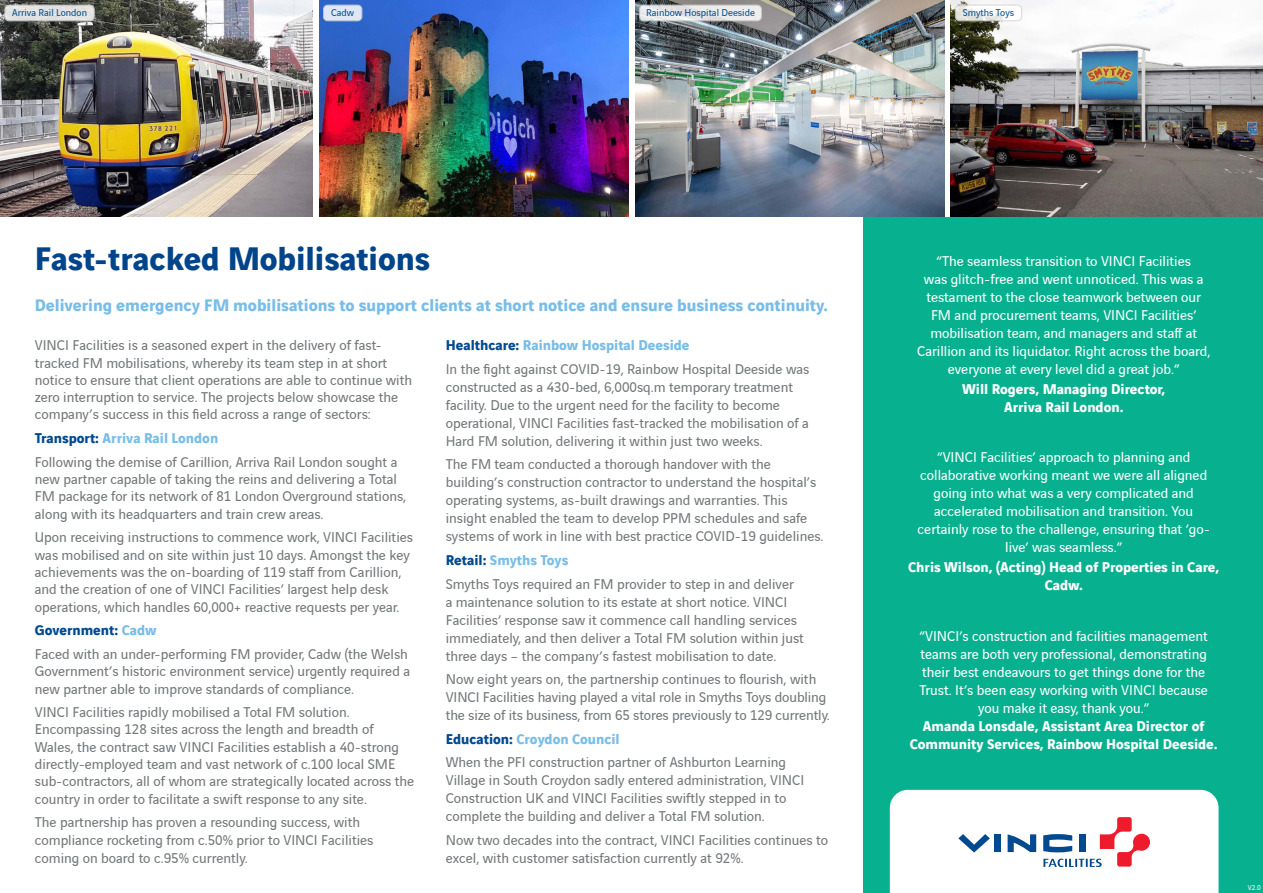
<style>
.page{position:relative;width:1263px;height:893px;background:#fff}
.page>*{position:absolute;margin:0;border:0;box-sizing:border-box;transform-origin:0 0}
.t1{font:700 34.5px "Vinci Sans";color:#01448a}
.t2{font:700 17.7px "Vinci Sans";color:#78bde8}
.t3{font:15px/17.2px "Vinci Sans";color:#737779}
.t4{font:15px/18px "Vinci Sans";color:#fff;text-align:center}
.t5{font:700 15px/18px "Vinci Sans";color:#fff;text-align:center}
.Heading_dark_blue{font:700 15px "Vinci Sans";color:#78bde8}
.Heading_dark_blue-2{font:700 15px "Vinci Sans";color:#014990}
.t6{font:10.5px "Vinci Sans";color:#06508f}
.t7{font:7.5px "Vinci Sans";color:#fff}
.s1{color:#014990}
.s2{color:#78bde8}
.s3{font-weight:700;color:#014990}
.s4{font-weight:700;color:#78bde8}
.s5{font-weight:700}
</style>
<div class="page">
<div style="left:863px;top:217px;width:400px;height:676px;background:#07b18f"></div>
<img style="left:635px;top:0;width:310px;height:217px">
<img style="left:0;top:0;width:313px;height:217px">
<img style="left:319px;top:0;width:310px;height:217px">
<div style="left:5px;top:5px;width:89px;height:16px;background:#e2e2e1;border-radius:4px"></div>
<div style="left:5px;top:5px;width:89px;height:16px;border:1px solid #d1d2d4;border-radius:4px"></div>
<img style="left:950px;top:0;width:313px;height:217px">
<div style="left:323px;top:5px;width:39px;height:16px;background:#dee7f6;border-radius:4px"></div>
<div style="left:323px;top:5px;width:39px;height:16px;border:1px solid #d1d2d4;border-radius:4px"></div>
<svg style="left:640px;top:5px;width:121px;height:16px"></svg>
<div style="left:639px;top:5px;width:123px;height:16px;border:1px solid #d1d2d4;border-radius:4px"></div>
<svg style="left:955px;top:5px;width:67px;height:16px"></svg>
<div style="left:955px;top:5px;width:67px;height:16px;border:1px solid #d1d2d4;border-radius:4px"></div>
<svg style="left:890px;top:790px;width:328px;height:103px"></svg>
<p class="t6" style="left:12px;top:5px;width:76px">Arriva Rail London</p>
<p class="t6" style="left:331px;top:5px;width:25px">Cadw</p>
<p class="t6" style="left:646px;top:5px;width:110px">Rainbow Hospital Deeside</p>
<p class="t6" style="left:963px;top:5px;width:53px">Smyths Toys</p>
<p class="t1" style="left:35px;top:232px;width:397px">Fast-tracked Mobilisations</p>
<p class="t2" style="left:35px;top:291px;width:794px">Delivering emergency FM mobilisations to support clients at short notice and ensure business continuity.</p>
<p class="t3" style="left:35px;top:335px;width:379px">VINCI Facilities is a seasoned expert in the delivery of fast&shy;tracked FM mobilisations, whereby its team step in at short notice to ensure that client operations are able to continue with zero interruption to service. The projects below showcase the company’s success in this field across a range of sectors:</p>
<p class="Heading_dark_blue" style="left:35px;top:426px;width:185px"><span class="s1">Transport:</span> Arriva Rail London</p>
<p class="t3" style="left:35px;top:452px;width:373px">Following the demise of Carillion, Arriva Rail London sought a new partner capable of taking the reins and delivering a Total FM package for its network of 81 London Overground stations, along with its headquarters and train crew areas.</p>
<p class="t3" style="left:35px;top:527px;width:380px">Upon receiving instructions to commence work, VINCI Facilities was mobilised and on site within just 10 days. Amongst the key achievements was the on-boarding of 119 staff from Carillion, and the creation of one of VINCI Facilities’ largest help desk operations, which handles 60,000+ reactive requests per year.</p>
<p class="Heading_dark_blue-2" style="left:35px;top:618px;width:123px">Government: <span class="s2">Cadw</span></p>
<p class="t3" style="left:35px;top:644px;width:377px">Faced with an under-performing FM provider, Cadw (the Welsh<br>Government’s historic environment service) urgently required a new partner able to improve standards of compliance.</p>
<p class="t3" style="left:35px;top:702px;width:381px">VINCI Facilities rapidly mobilised a Total FM solution.<br>Encompassing 128 sites across the length and breadth of Wales, the contract saw VINCI Facilities establish a 40-strong directly-employed team and vast network of c.100 local SME sub-contractors, all of whom are strategically located across the country in order to facilitate a swift response to any site.</p>
<p class="t3" style="left:35px;top:812px;width:340px;line-height:17.7px">The partnership has proven a resounding success, with compliance rocketing from c.50% prior to VINCI Facilities coming on board to c.95% currently.</p>
<p class="t3" style="left:446px;top:332px;width:365px;line-height:23.5px"><span class="s3">Healthcare:</span> <span class="s4">Rainbow Hospital Deeside<br></span>In the fight against COVID-19, Rainbow Hospital Deeside was</p>
<p class="t3" style="left:446px;top:377px;width:365px;line-height:18px">constructed as a 430-bed, 6,000sq.m temporary treatment facility. Due to the urgent need for the facility to become operational, VINCI Facilities fast-tracked the mobilisation of a Hard FM solution, delivering it within just two weeks.</p>
<p class="t3" style="left:446px;top:454px;width:379px;line-height:18px">The FM team conducted a thorough handover with the building’s construction contractor to understand the hospital’s operating systems, as-built drawings and warranties. This insight enabled the team to develop PPM schedules and safe systems of work in line with best practice COVID-19 guidelines.</p>
<p class="t3" style="left:446px;top:547px;width:350px;line-height:23.5px"><span class="s3">Retail:</span> <span class="s4">Smyths Toys<br></span>Smyths Toys required an FM provider to step in and deliver</p>
<p class="t3" style="left:446px;top:591px;width:360px;line-height:18px">a maintenance solution to its estate at short notice. VINCI Facilities’ response saw it commence call handling services immediately, and then deliver a Total FM solution within just three days – the company’s fastest mobilisation to date.</p>
<p class="t3" style="left:446px;top:669px;width:386px;line-height:18px">Now eight years on, the partnership continues to flourish, with<br>VINCI Facilities having played a vital role in Smyths Toys doubling the size of its business, from 65 stores previously to 129 currently.</p>
<p class="t3" style="left:446px;top:726px;width:342px;line-height:23.5px"><span class="s3">Education:</span> <span class="s4">Croydon Council<br></span>When the PFI construction partner of Ashburton Learning</p>
<p class="t3" style="left:446px;top:770px;width:360px;line-height:18px">Village in South Croydon sadly entered administration, VINCI<br>Construction UK and VINCI Facilities swiftly stepped in to complete the building and deliver a Total FM solution.</p>
<p class="t3" style="left:446px;top:830px;width:384px;line-height:18px">Now two decades into the contract, VINCI Facilities continues to excel, with customer satisfaction currently at 92%.</p>
<p class="t4" style="left:917px;top:251px;width:295px">“The seamless transition to VINCI Facilities<br>was glitch-free and went unnoticed. This was a testament to the close teamwork between our FM and procurement teams, VINCI Facilities’ mobilisation team, and managers and staff at Carillion and its liquidator. Right across the board, everyone at every level did a great job.”</p>
<p class="t5" style="left:962px;top:379px;width:205px">Will Rogers, Managing Director,<br>Arriva Rail London.</p>
<p class="t4" style="left:917px;top:447px;width:294px">“VINCI Facilities’ approach to planning and collaborative working meant we were all aligned going into what was a very complicated and accelerated mobilisation and transition. You certainly rose to the challenge, ensuring that ‘go&shy;live’ was seamless.”</p>
<p class="t5" style="left:908px;top:557px;width:313px">Chris Wilson, (Acting) Head of Properties in Care,<br>Cadw.</p>
<p class="t4" style="left:910px;top:626px;width:309px">“VINCI’s construction and facilities management teams are both very professional, demonstrating their best endeavours to get things done for the Trust. It’s been easy working with VINCI because you make it easy, thank you.”<br><span class="s5">Amanda Lonsdale, Assistant Area Director of Community Services, Rainbow Hospital Deeside.</span></p>
<p class="t7" style="left:1248px;top:882px;width:14px">V2.0</p>
</div>
